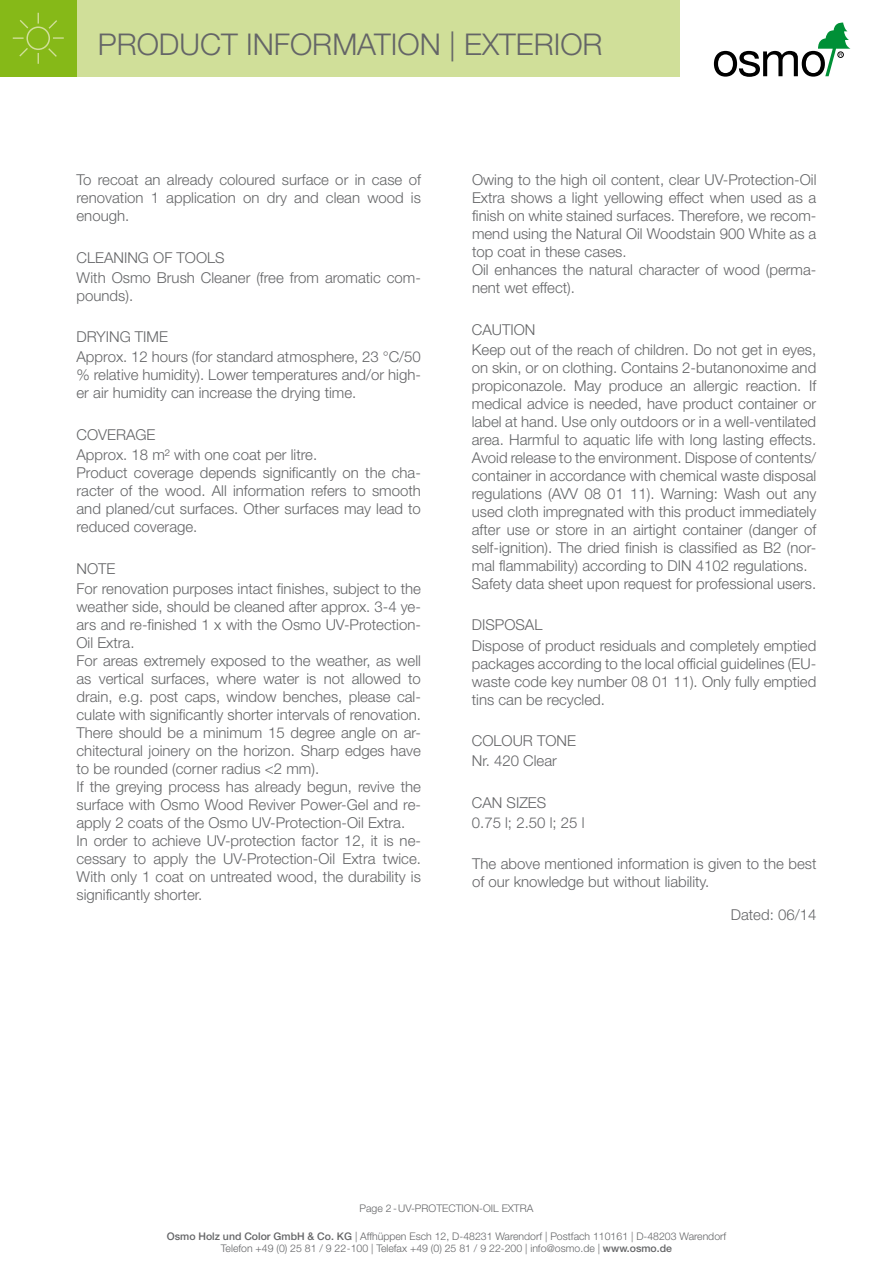
<style>
.page{position:relative;width:893px;height:1263px;background:#fff}
.page>*{position:absolute;margin:0;border:0;box-sizing:border-box;transform-origin:0 0}
.t1{font:300 30px "Helvetica Neue";color:#646567}
.t2{font:300 15px/18px "Helvetica Neue";color:#646567}
.t3{font:300 10.5px/12.6px "Helvetica Neue";color:#646567;text-align:center}
.s1{font-weight:500}
</style>
<div class="page">
<div style="left:77px;top:0;width:603px;height:77px;background:#d0df99"></div>
<div style="left:0;top:0;width:77px;height:77px;background:#86b918"></div>
<svg style="left:12px;top:12px;width:52px;height:52px"></svg>
<svg style="left:714px;top:23px;width:136px;height:54px"></svg>
<h1 class="t1" style="left:98px;top:26px;width:506px">PRODUCT INFORMATION | EXTERIOR</h1>
<p class="t2" style="left:77px;top:170px;width:346px;text-align:justify">To recoat an already coloured surface or in case of renovation 1 application on dry and clean wood is enough.</p>
<p class="t2" style="left:77px;top:247px;width:346px;line-height:20.1px">CLEANING OF TOOLS<br>With Osmo Brush Cleaner (free from aromatic com-</p>
<p class="t2" style="left:77px;top:286px;width:58px">pounds).</p>
<p class="t2" style="left:77px;top:327px;width:346px;line-height:20.1px">DRYING TIME<br>Approx. 12 hours (for standard atmosphere, 23 °C/50</p>
<p class="t2" style="left:77px;top:366px;width:346px">% relative humidity). Lower temperatures and/or high&shy;er air humidity can increase the drying time.</p>
<p class="t2" style="left:77px;top:424px;width:242px;line-height:20.1px">COVERAGE<br>Approx. 18 m² with one coat per litre.</p>
<p class="t2" style="left:77px;top:463px;width:346px;text-align:justify">Product coverage depends significantly on the cha&shy;racter of the wood. All information refers to smooth and planed/cut surfaces. Other surfaces may lead to reduced coverage.</p>
<p class="t2" style="left:77px;top:558px;width:346px;line-height:20.1px">NOTE<br>For renovation purposes intact finishes, subject to the</p>
<p class="t2" style="left:77px;top:597px;width:346px">weather side, should be cleaned after approx. 3-4 ye&shy;ars and re-finished 1 x with the Osmo UV-Protection-Oil Extra.<br>For areas extremely exposed to the weather, as well as vertical surfaces, where water is not allowed to drain, e.g. post caps, window benches, please cal&shy;culate with significantly shorter intervals of renovation.<br>There should be a minimum 15 degree angle on ar&shy;chitectural joinery on the horizon. Sharp edges have to be rounded (corner radius &lt;2 mm).<br>If the greying process has already begun, revive the surface with Osmo Wood Reviver Power-Gel and re&shy;apply 2 coats of the Osmo UV-Protection-Oil Extra.<br>In order to achieve UV-protection factor 12, it is ne&shy;cessary to apply the UV-Protection-Oil Extra twice.<br>With only 1 coat on untreated wood, the durability is significantly shorter.</p>
<p class="t2" style="left:472px;top:170px;width:346px">Owing to the high oil content, clear UV-Protection-Oil Extra shows a light yellowing effect when used as a finish on white stained surfaces. Therefore, we recom&shy;mend using the Natural Oil Woodstain 900 White as a top coat in these cases.<br>Oil enhances the natural character of wood (perma&shy;nent wet effect).</p>
<p class="t2" style="left:472px;top:319px;width:346px;line-height:20.1px">CAUTION<br>Keep out of the reach of children. Do not get in eyes,</p>
<p class="t2" style="left:472px;top:358px;width:346px">on skin, or on clothing. Contains 2-butanonoxime and propiconazole. May produce an allergic reaction. If medical advice is needed, have product container or label at hand. Use only outdoors or in a well-ventilated area. Harmful to aquatic life with long lasting effects.<br>Avoid release to the environment. Dispose of contents/ container in accordance with chemical waste disposal regulations (AVV 08 01 11). Warning: Wash out any used cloth impregnated with this product immediately after use or store in an airtight container (danger of self-ignition). The dried finish is classified as B2 (nor&shy;mal flammability) according to DIN 4102 regulations.<br>Safety data sheet upon request for professional users.</p>
<p class="t2" style="left:472px;top:615px;width:346px;line-height:20.1px">DISPOSAL<br>Dispose of product residuals and completely emptied</p>
<p class="t2" style="left:472px;top:654px;width:346px;text-align:justify">packages according to the local official guidelines (EU&shy;waste code key number 08 01 11). Only fully emptied tins can be recycled.</p>
<p class="t2" style="left:472px;top:730px;width:106px;line-height:20.1px">COLOUR TONE<br>Nr. 420 Clear</p>
<p class="t2" style="left:472px;top:792px;width:114px;line-height:20.1px">CAN SIZES<br>0.75 l; 2.50 l; 25 l</p>
<p class="t2" style="left:472px;top:855px;width:346px">The above mentioned information is given to the best of our knowledge but without liability.</p>
<p class="t2" style="left:731px;top:906px;width:87px">Dated: 06/14</p>
<p class="t3" style="left:360px;top:1202px;width:175px">Page 2-UV-PROTECTION-OIL EXTRA</p>
<p class="t3" style="left:167px;top:1229px;width:561px"><span class="s1">Osmo Holz und Color GmbH &amp; Co. KG</span> | Affhüppen Esch 12, D-48231 Warendorf | Postfach 110161 | D-48203 Warendorf<br>Telefon +49 (0) 25 81 / 9 22-100 | Telefax +49 (0) 25 81 / 9 22-200 | info@osmo.de | <span class="s1">www.osmo.de</span></p>
</div>
